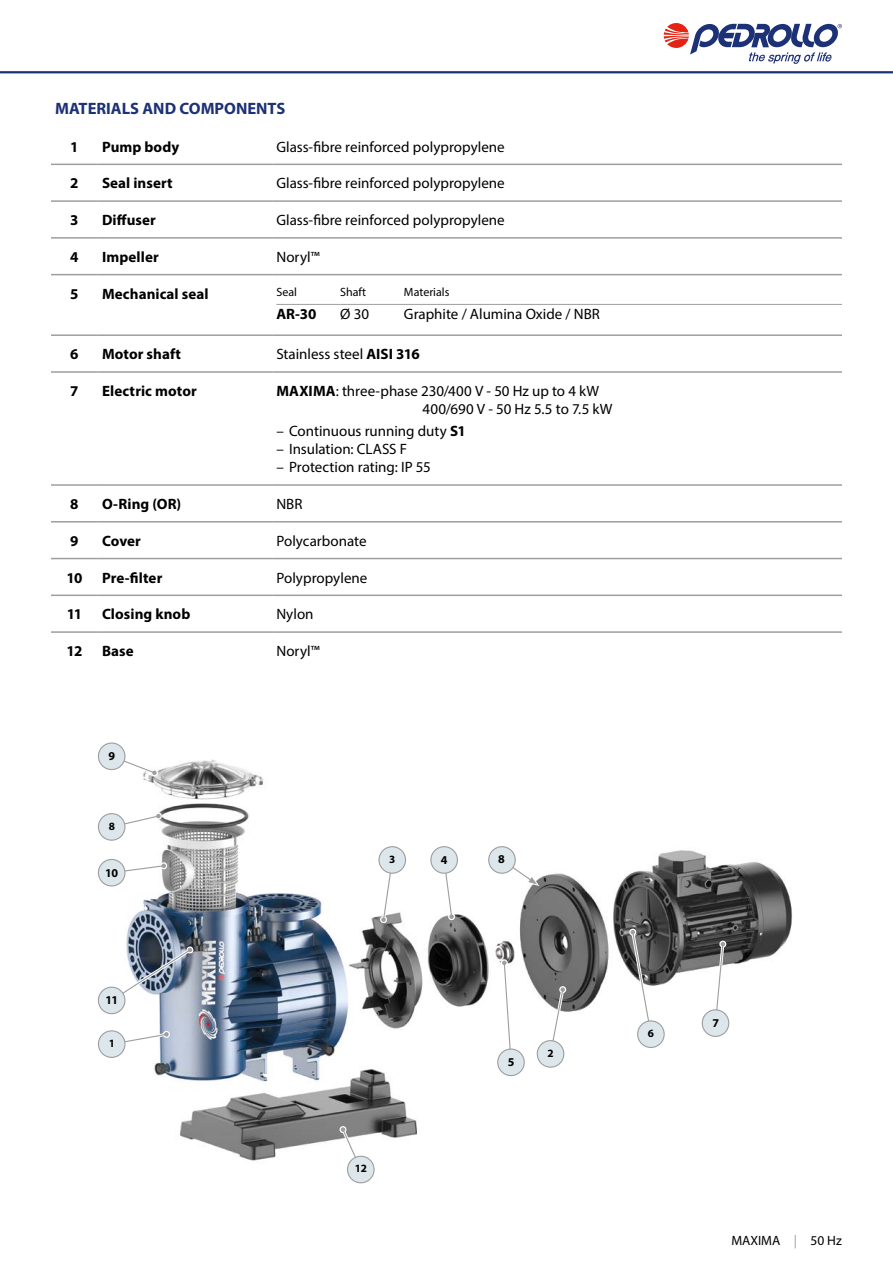
<style>
.page{position:relative;width:893px;height:1263px;background:#fff}
.page>*{position:absolute;margin:0;border:0;box-sizing:border-box;transform-origin:0 0}
.t1{font:700 16.5px "Myriad Pro";color:#1d3176}
.t2{font:15px/18px "Myriad Pro";color:#000}
.t3{font:700 15px "Myriad Pro";letter-spacing:.005em;color:#000}
.t4{font:13.5px "Myriad Pro";color:#000}
.t5{font:12px "Myriad Pro";color:#000}
.t6{font:700 12px "Myriad Pro";color:#000}
.t7{font:700 11.1px "Myriad Pro";color:#000}
.s1{font-weight:700}
.s2{color:#9c9e9f}
</style>
<div class="page">
<svg style="left:664px;top:23px;width:178px;height:41px"></svg>
<hr style="left:0;top:71px;width:893px;height:2px;background:#1d3176">
<img style="left:123px;top:759px;width:669px;height:404px">
<svg style="left:118px;top:1031px;width:52px;height:16px"></svg>
<div style="left:98px;top:1031px;width:27px;height:26px;background:#dde7eb;border-radius:50%"></div>
<div style="left:98px;top:1030px;width:27px;height:28px;border:1px solid #9c9e9f;border-radius:50%"></div>
<svg style="left:339px;top:1125px;width:26px;height:41px"></svg>
<div style="left:348px;top:1156px;width:26px;height:27px;background:#dde7eb;border-radius:50%"></div>
<div style="left:347px;top:1156px;width:28px;height:27px;border:1px solid #9c9e9f;border-radius:50%"></div>
<svg style="left:547px;top:986px;width:19px;height:71px"></svg>
<div style="left:537px;top:1041px;width:27px;height:26px;background:#dde7eb;border-radius:50%"></div>
<div style="left:537px;top:1040px;width:27px;height:28px;border:1px solid #9c9e9f;border-radius:50%"></div>
<svg style="left:712px;top:941px;width:14px;height:73px"></svg>
<div style="left:702px;top:1010px;width:27px;height:26px;background:#dde7eb;border-radius:50%"></div>
<div style="left:702px;top:1009px;width:27px;height:28px;border:1px solid #9c9e9f;border-radius:50%"></div>
<svg style="left:629px;top:929px;width:25px;height:109px"></svg>
<div style="left:638px;top:1021px;width:26px;height:26px;background:#dde7eb;border-radius:50%"></div>
<div style="left:637px;top:1020px;width:28px;height:28px;border:1px solid #9c9e9f;border-radius:50%"></div>
<svg style="left:501px;top:960px;width:13px;height:93px"></svg>
<div style="left:498px;top:1049px;width:26px;height:26px;background:#dde7eb;border-radius:50%"></div>
<div style="left:497px;top:1048px;width:28px;height:28px;border:1px solid #9c9e9f;border-radius:50%"></div>
<svg style="left:121px;top:862px;width:46px;height:14px"></svg>
<div style="left:98px;top:859px;width:27px;height:27px;background:#dde7eb;border-radius:50%"></div>
<div style="left:98px;top:859px;width:27px;height:27px;border:1px solid #9c9e9f;border-radius:50%"></div>
<svg style="left:111px;top:753px;width:47px;height:24px"></svg>
<div style="left:98px;top:743px;width:27px;height:26px;background:#dde7eb;border-radius:50%"></div>
<div style="left:98px;top:742px;width:27px;height:28px;border:1px solid #9c9e9f;border-radius:50%"></div>
<svg style="left:380px;top:866px;width:16px;height:57px"></svg>
<div style="left:379px;top:847px;width:27px;height:26px;background:#dde7eb;border-radius:50%"></div>
<div style="left:378px;top:846px;width:28px;height:28px;border:1px solid #9c9e9f;border-radius:50%"></div>
<svg style="left:441px;top:868px;width:14px;height:52px"></svg>
<div style="left:431px;top:847px;width:26px;height:26px;background:#dde7eb;border-radius:50%"></div>
<div style="left:430px;top:846px;width:28px;height:28px;border:1px solid #9c9e9f;border-radius:50%"></div>
<svg style="left:115px;top:812px;width:47px;height:18px"></svg>
<div style="left:98px;top:814px;width:27px;height:26px;background:#dde7eb;border-radius:50%"></div>
<div style="left:98px;top:813px;width:27px;height:28px;border:1px solid #9c9e9f;border-radius:50%"></div>
<svg style="left:118px;top:946px;width:76px;height:58px"></svg>
<div style="left:98px;top:987px;width:27px;height:27px;background:#dde7eb;border-radius:50%"></div>
<div style="left:98px;top:986px;width:27px;height:28px;border:1px solid #9c9e9f;border-radius:50%"></div>
<svg style="left:498px;top:856px;width:41px;height:30px"></svg>
<div style="left:489px;top:847px;width:26px;height:26px;background:#dde7eb;border-radius:50%"></div>
<div style="left:488px;top:846px;width:28px;height:28px;border:1px solid #9c9e9f;border-radius:50%"></div>
<svg style="left:51px;top:275px;width:791px;height:1px"></svg>
<hr style="left:51px;top:164px;width:47px;height:1px;background:#9c9e9f">
<hr style="left:98px;top:164px;width:174px;height:1px;background:#9c9e9f">
<hr style="left:272px;top:164px;width:570px;height:1px;background:#9c9e9f">
<hr style="left:51px;top:200px;width:47px;height:2px;background:#9c9e9f">
<hr style="left:98px;top:200px;width:174px;height:2px;background:#9c9e9f">
<hr style="left:272px;top:200px;width:570px;height:2px;background:#9c9e9f">
<hr style="left:51px;top:237px;width:47px;height:2px;background:#9c9e9f">
<hr style="left:98px;top:237px;width:174px;height:2px;background:#9c9e9f">
<hr style="left:272px;top:237px;width:570px;height:2px;background:#9c9e9f">
<hr style="left:51px;top:371px;width:47px;height:2px;background:#9c9e9f">
<hr style="left:98px;top:371px;width:174px;height:2px;background:#9c9e9f">
<hr style="left:272px;top:371px;width:570px;height:2px;background:#9c9e9f">
<hr style="left:51px;top:484px;width:47px;height:2px;background:#9c9e9f">
<hr style="left:98px;top:484px;width:174px;height:2px;background:#9c9e9f">
<hr style="left:272px;top:484px;width:570px;height:2px;background:#9c9e9f">
<hr style="left:51px;top:521px;width:47px;height:1px;background:#9c9e9f">
<hr style="left:98px;top:521px;width:174px;height:1px;background:#9c9e9f">
<hr style="left:272px;top:521px;width:570px;height:1px;background:#9c9e9f">
<hr style="left:51px;top:558px;width:47px;height:1px;background:#9c9e9f">
<hr style="left:98px;top:558px;width:174px;height:1px;background:#9c9e9f">
<hr style="left:272px;top:558px;width:570px;height:1px;background:#9c9e9f">
<hr style="left:98px;top:594px;width:174px;height:2px;background:#9c9e9f">
<hr style="left:272px;top:594px;width:570px;height:2px;background:#9c9e9f">
<hr style="left:51px;top:274px;width:47px;height:1px;background:#9c9e9f">
<hr style="left:98px;top:274px;width:174px;height:1px;background:#9c9e9f">
<hr style="left:272px;top:274px;width:570px;height:1px;background:#9c9e9f">
<hr style="left:51px;top:334px;width:47px;height:2px;background:#9c9e9f">
<hr style="left:98px;top:334px;width:174px;height:2px;background:#9c9e9f">
<hr style="left:272px;top:334px;width:570px;height:2px;background:#9c9e9f">
<hr style="left:51px;top:594px;width:47px;height:2px;background:#9c9e9f">
<hr style="left:51px;top:631px;width:47px;height:2px;background:#9c9e9f">
<hr style="left:98px;top:631px;width:174px;height:2px;background:#9c9e9f">
<hr style="left:272px;top:631px;width:570px;height:2px;background:#9c9e9f">
<hr style="left:404px;top:304px;width:438px;height:1px;background:#9c9e9f">
<hr style="left:276px;top:304px;width:64px;height:1px;background:#9c9e9f">
<hr style="left:340px;top:304px;width:64px;height:1px;background:#9c9e9f">
<p class="t1" style="left:55px;top:98px;width:232px">MATERIALS AND COMPONENTS</p>
<p class="t3" style="left:70px;top:137px;width:10px">1</p>
<p class="t3" style="left:102px;top:137px;width:79px">Pump body</p>
<p class="t2" style="left:276px;top:137px;width:230px">Glass-fibre reinforced polypropylene</p>
<p class="t3" style="left:70px;top:173px;width:10px">2</p>
<p class="t3" style="left:102px;top:173px;width:72px">Seal insert</p>
<p class="t2" style="left:276px;top:174px;width:230px">Glass-fibre reinforced polypropylene</p>
<p class="t3" style="left:70px;top:210px;width:10px">3</p>
<p class="t3" style="left:102px;top:210px;width:55px">Diffuser</p>
<p class="t2" style="left:276px;top:211px;width:230px">Glass-fibre reinforced polypropylene</p>
<p class="t3" style="left:70px;top:247px;width:10px">4</p>
<p class="t3" style="left:102px;top:247px;width:58px">Impeller</p>
<p class="t2" style="left:276px;top:248px;width:45px">Noryl™</p>
<p class="t3" style="left:70px;top:284px;width:10px">5</p>
<p class="t3" style="left:102px;top:284px;width:108px">Mechanical seal</p>
<p class="t5" style="left:276px;top:285px;width:22px">Seal</p>
<p class="t5" style="left:340px;top:285px;width:27px">Shaft</p>
<p class="t5" style="left:404px;top:285px;width:47px">Materials</p>
<p class="t3" style="left:276px;top:304px;width:42px">AR-30</p>
<p class="t2" style="left:340px;top:305px;width:30px">Ø 30</p>
<p class="t2" style="left:404px;top:305px;width:197px">Graphite / Alumina Oxide / NBR</p>
<p class="t3" style="left:70px;top:344px;width:10px">6</p>
<p class="t3" style="left:102px;top:344px;width:81px">Motor shaft</p>
<p class="t2" style="left:276px;top:345px;width:145px">Stainless steel <span class="s1">AISI 316</span></p>
<p class="t3" style="left:70px;top:381px;width:10px">7</p>
<p class="t3" style="left:102px;top:381px;width:96px">Electric motor</p>
<p class="t2" style="left:423px;top:382px;width:191px;text-indent:-146px"><span class="s1">MAXIMA</span>: three-phase 230/400 V - 50 Hz up to 4 kW<br>400/690 V - 50 Hz 5.5 to 7.5 kW</p>
<p class="t2" style="left:276px;top:422px;width:191px">– Continuous running duty <span class="s1">S1</span></p>
<p class="t2" style="left:276px;top:440px;width:132px">– Insulation: CLASS F</p>
<p class="t2" style="left:276px;top:458px;width:156px">– Protection rating: IP 55</p>
<p class="t3" style="left:70px;top:494px;width:10px">8</p>
<p class="t3" style="left:102px;top:494px;width:81px">O-Ring (OR)</p>
<p class="t2" style="left:276px;top:495px;width:28px">NBR</p>
<p class="t3" style="left:70px;top:531px;width:10px">9</p>
<p class="t3" style="left:102px;top:531px;width:40px">Cover</p>
<p class="t2" style="left:276px;top:531px;width:92px">Polycarbonate</p>
<p class="t3" style="left:66px;top:568px;width:18px">10</p>
<p class="t3" style="left:102px;top:568px;width:62px">Pre-filter</p>
<p class="t2" style="left:276px;top:568px;width:93px">Polypropylene</p>
<p class="t3" style="left:67px;top:604px;width:17px">11</p>
<p class="t3" style="left:102px;top:604px;width:90px">Closing knob</p>
<p class="t2" style="left:276px;top:605px;width:39px">Nylon</p>
<p class="t3" style="left:66px;top:641px;width:17px">12</p>
<p class="t3" style="left:102px;top:641px;width:33px">Base</p>
<p class="t2" style="left:276px;top:642px;width:45px">Noryl™</p>
<p class="t6" style="left:108px;top:748px;width:8px">9</p>
<p class="t7" style="left:109px;top:819px;width:8px">8</p>
<p class="t6" style="left:105px;top:865px;width:14px">10</p>
<p class="t7" style="left:389px;top:852px;width:8px">3</p>
<p class="t6" style="left:441px;top:852px;width:8px">4</p>
<p class="t6" style="left:498px;top:851px;width:8px">8</p>
<p class="t6" style="left:106px;top:992px;width:14px">11</p>
<p class="t7" style="left:109px;top:1036px;width:8px">1</p>
<p class="t7" style="left:355px;top:1161px;width:13px">12</p>
<p class="t6" style="left:508px;top:1054px;width:8px">5</p>
<p class="t7" style="left:548px;top:1046px;width:8px">2</p>
<p class="t7" style="left:648px;top:1026px;width:8px">6</p>
<p class="t6" style="left:712px;top:1015px;width:8px">7</p>
<p class="t4" style="left:732px;top:1232px;width:112px">MAXIMA <span class="s2">|</span> 50 Hz</p>
</div>
